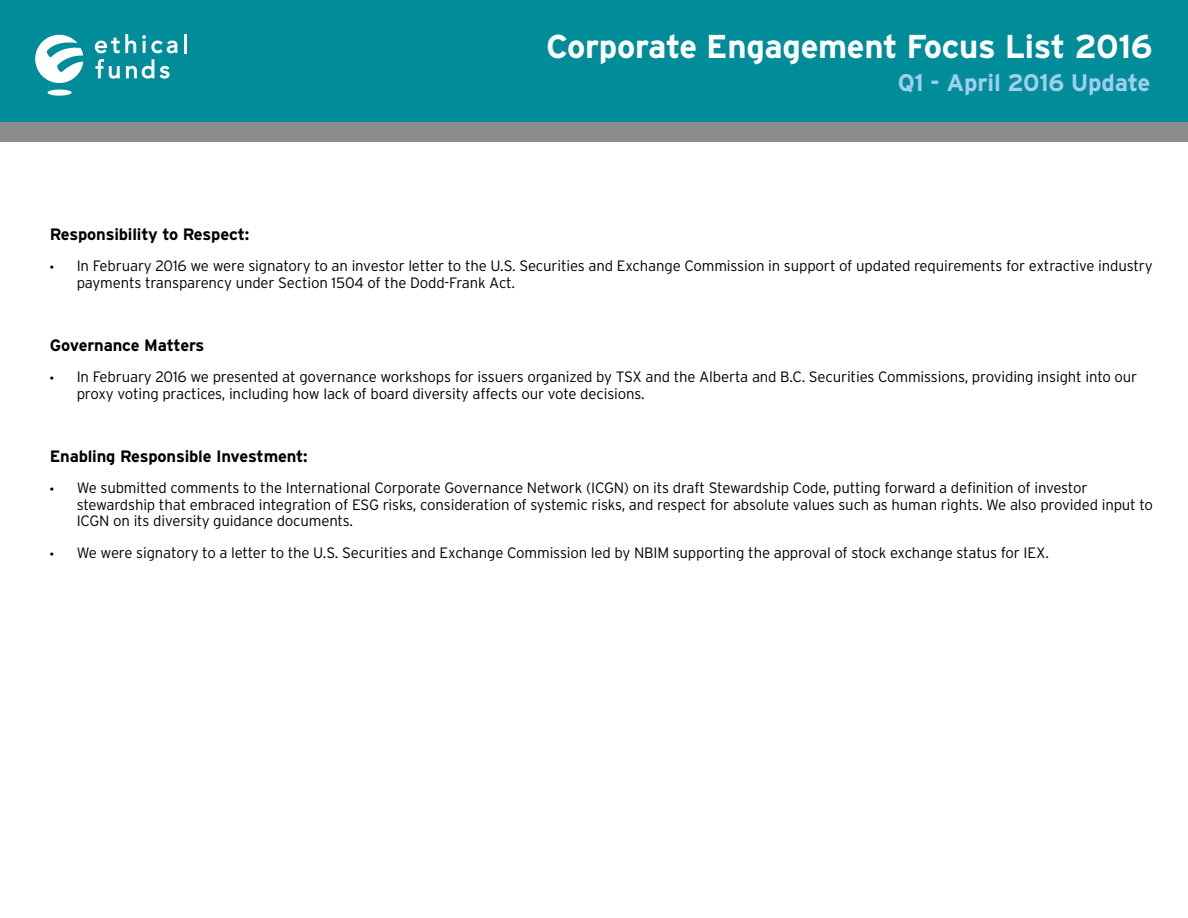
<style>
.page{position:relative;width:1188px;height:918px;background:#fff}
.page>*{position:absolute;margin:0;border:0;box-sizing:border-box;transform-origin:0 0}
.t1{font:700 33px "Interstate";letter-spacing:-.01em;color:#fff}
.t2{font:700 24px "Interstate";letter-spacing:-.01em;color:#a0cfeb}
.t3{font:700 16.5px "Interstate";letter-spacing:-.01em;color:#000}
.t4{font:300 15px/16.5px "Interstate";letter-spacing:-.01em;color:#000}
.s1{font-family:"Myriad Pro";font-weight:400}
</style>
<div class="page">
<div style="left:0;top:0;width:1188px;height:122px;background:#008c99"></div>
<div style="left:0;top:122px;width:1188px;height:19px;background:#8b8d8e"></div>
<div style="left:48px;top:90px;width:24px;height:6px;background:#fff;border-radius:50%"></div>
<svg style="left:35px;top:35px;width:48px;height:48px"></svg>
<svg style="left:142px;top:35px;width:36px;height:18px"></svg>
<hr style="left:184px;top:34px;width:3px;height:19px;background:#fff">
<svg style="left:95px;top:59px;width:25px;height:20px"></svg>
<svg style="left:126px;top:59px;width:28px;height:20px"></svg>
<svg style="left:160px;top:66px;width:9px;height:13px"></svg>
<svg style="left:95px;top:34px;width:41px;height:19px"></svg>
<h1 class="t1" style="left:546px;top:26px;width:608px">Corporate Engagement Focus List 2016</h1>
<h2 class="t2" style="left:898px;top:68px;width:254px">Q1 - April 2016 Update</h2>
<p class="t3" style="left:50px;top:224px;width:201px">Responsibility to Respect:</p>
<p class="t4" style="left:77px;top:258px;width:1078px;text-indent:-27px"><span class="s1">•</span> In February 2016 we were signatory to an investor letter to the U.S. Securities and Exchange Commission in support of updated requirements for extractive industry payments transparency under Section 1504 of the Dodd-Frank Act.</p>
<p class="t3" style="left:50px;top:335px;width:156px">Governance Matters</p>
<p class="t4" style="left:77px;top:369px;width:1062px;text-indent:-27px"><span class="s1">•</span> In February 2016 we presented at governance workshops for issuers organized by TSX and the Alberta and B.C. Securities Commissions, providing insight into our proxy voting practices, including how lack of board diversity affects our vote decisions.</p>
<p class="t3" style="left:50px;top:446px;width:260px">Enabling Responsible Investment:</p>
<p class="t4" style="left:77px;top:480px;width:1078px;text-indent:-27px"><span class="s1">•</span> We submitted comments to the International Corporate Governance Network (ICGN) on its draft Stewardship Code, putting forward a definition of investor stewardship that embraced integration of ESG risks, consideration of systemic risks, and respect for absolute values such as human rights. We also provided input to<br>ICGN on its diversity guidance documents.</p>
<p class="t4" style="left:50px;top:544px;width:1001px"><span class="s1">•</span> We were signatory to a letter to the U.S. Securities and Exchange Commission led by NBIM supporting the approval of stock exchange status for IEX.</p>
</div>
